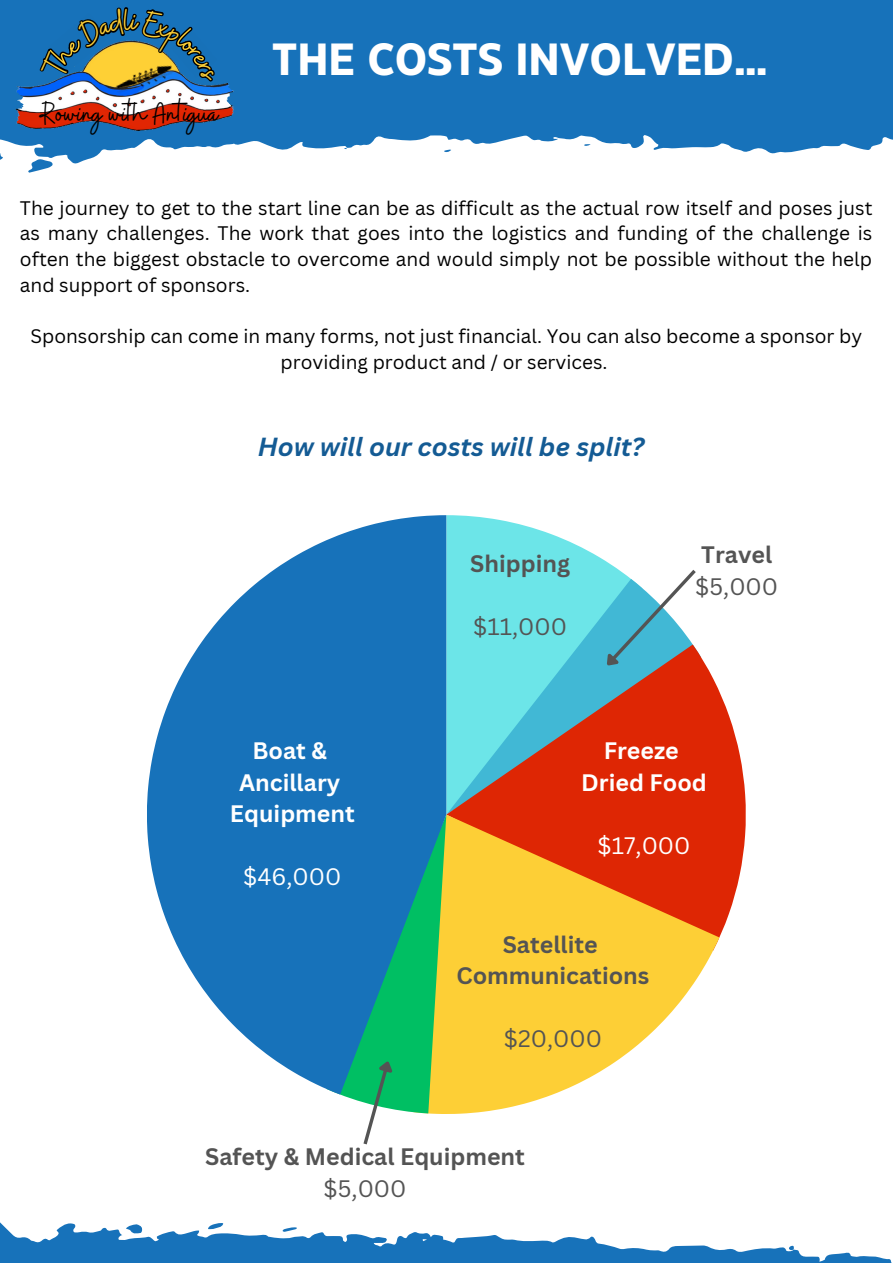
<style>
.page{position:relative;width:893px;height:1264px;background:#fff}
.page>*{position:absolute;margin:0;border:0;box-sizing:border-box;transform-origin:0 0}
.t1{font:700 45px "Eastman Grotesque";color:#fff}
.t2{font:31.95px "Buffalo";color:#000}
.t3{font:italic 700 25.5px "Canva Sans";color:#145b94}
.t4{font:700 23.25px/31.5px "Canva Sans";color:#545454;text-align:center}
.t5{font:700 23.25px/31.5px "Canva Sans";color:#fff;text-align:center}
.t6{font:23.25px "Canva Sans";color:#545454}
.t7{font:23.25px "Canva Sans";color:#fff}
.t8{font:19.05px/25.8px "Canva Sans";color:#000;text-align:justify}
</style>
<div class="page">
<svg style="left:0;top:0;width:892px;height:164px;fill:#1772ba"></svg>
<svg style="left:28px;top:159px;width:25px;height:14px"></svg>
<svg style="left:0;top:152px;width:3px;height:8px"></svg>
<svg style="left:584px;top:144px;width:6px;height:2px"></svg>
<svg style="left:444px;top:149px;width:7px;height:3px"></svg>
<svg style="left:0;top:1222px;width:892px;height:40px;fill:#1772ba"></svg>
<svg style="left:126px;top:1224px;width:17px;height:10px"></svg>
<svg style="left:208px;top:1222px;width:16px;height:7px"></svg>
<svg style="left:282px;top:1226px;width:15px;height:5px"></svg>
<svg style="left:788px;top:1245px;width:6px;height:5px"></svg>
<svg style="left:446px;top:654px;width:299px;height:285px;background:#b66a5a"></svg>
<svg style="left:446px;top:814px;width:273px;height:299px;fill:#fdcf36"></svg>
<svg style="left:147px;top:515px;width:299px;height:574px;fill:#1772ba"></svg>
<svg style="left:326px;top:814px;width:120px;height:331px;background:#38a19c"></svg>
<svg style="left:446px;top:515px;width:253px;height:159px"></svg>
<svg style="left:0;top:0;width:693px;height:132px;background:#2c72ab"></svg>
<h2 class="t2" style="left:41px;top:93px;width:179px">Rowing with Antigua</h2>
<h1 class="t1" style="left:272px;top:41px;width:497px">THE COSTS INVOLVED…</h1>
<p class="t8" style="left:20px;top:194px;width:854px">The journey to get to the start line can be as difficult as the actual row itself and poses just as many challenges. The work that goes into the logistics and funding of the challenge is often the biggest obstacle to overcome and would simply not be possible without the help and support of sponsors.</p>
<p class="t8" style="left:30px;top:322px;width:833px;text-align:center">Sponsorship can come in many forms, not just financial. You can also become a sponsor by providing product and / or services.</p>
<h3 class="t3" style="left:258px;top:429px;width:388px">How will our costs will be split?</h3>
<p class="t4" style="left:470px;top:547px;width:101px">Shipping</p>
<p class="t6" style="left:473px;top:610px;width:95px">$11,000</p>
<p class="t4" style="left:701px;top:538px;width:72px">Travel</p>
<p class="t6" style="left:695px;top:569px;width:84px">$5,000</p>
<p class="t5" style="left:230px;top:734px;width:126px">Boat &amp;<br>Ancillary<br>Equipment</p>
<p class="t7" style="left:243px;top:860px;width:100px">$46,000</p>
<p class="t5" style="left:581px;top:734px;width:127px">Freeze<br>Dried Food</p>
<p class="t7" style="left:597px;top:829px;width:94px">$17,000</p>
<p class="t4" style="left:456px;top:928px;width:194px">Satellite<br>Communications</p>
<p class="t6" style="left:504px;top:1022px;width:100px">$20,000</p>
<p class="t4" style="left:205px;top:1140px;width:321px">Safety &amp; Medical Equipment</p>
<p class="t6" style="left:323px;top:1171px;width:84px">$5,000</p>
</div>
